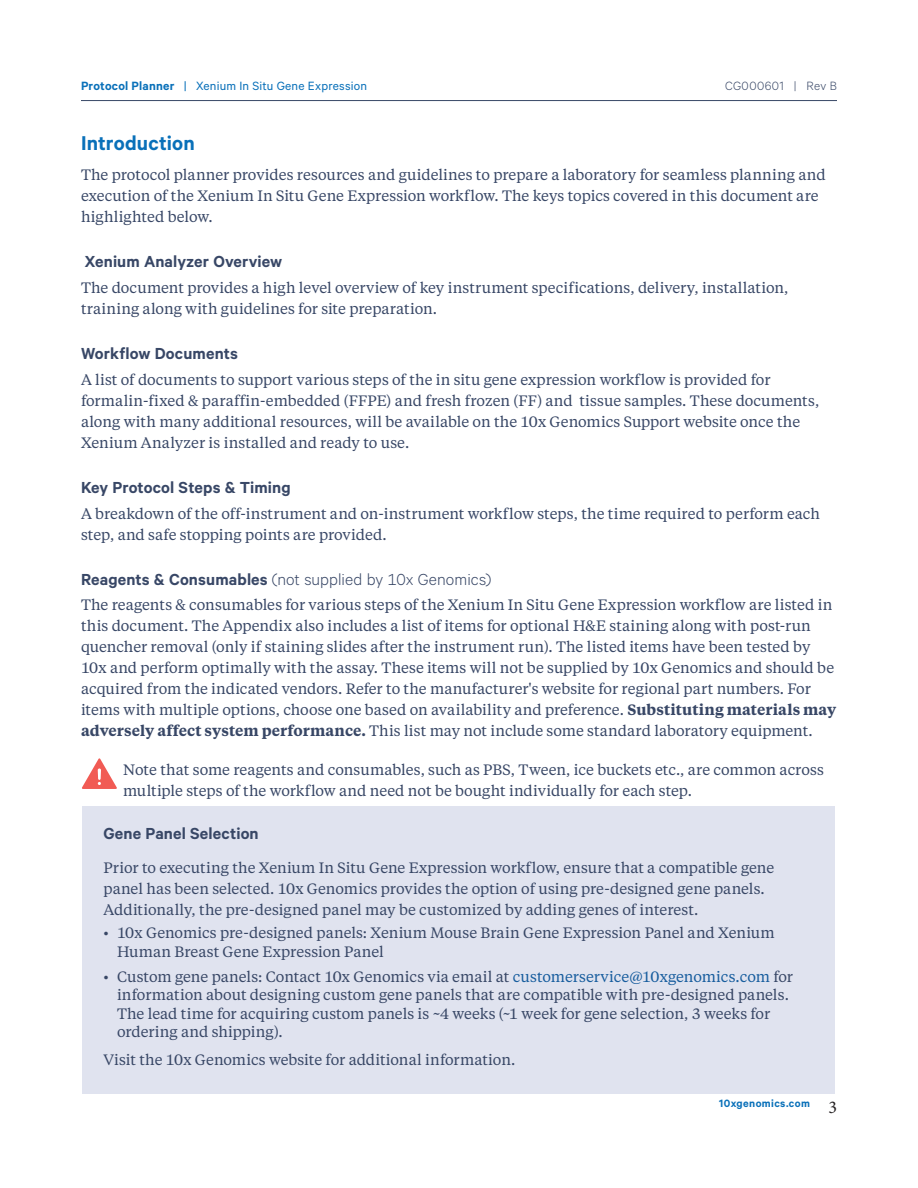
<style>
.page{position:relative;width:918px;height:1188px;background:#fff}
.page>*{position:absolute;margin:0;border:0;box-sizing:border-box;transform-origin:0 0}
.Section_Header{font:600 22.5px "Calibre";letter-spacing:.005em;color:#0970b9}
.Section_Subheader{font:600 18px "Calibre";letter-spacing:.005em;color:#384766}
.Section_Subheader-2{font:300 18px "Calibre";letter-spacing:.005em;color:#384766}
.t1{font:18px "Minion Pro";color:#231f20}
.Body_Copy{font:15px/21px "Tiempos Text";color:#384766}
.Section_Subheader-3{font:15px/21px "Tiempos Text";color:#384766}
.t2{font:13.5px "Calibre";letter-spacing:.015em;color:#0970b9}
.t3{font:300 13.5px "Calibre";letter-spacing:.03em;color:#384766}
.t4{font:600 12px "Calibre";letter-spacing:.035em;color:#0970b9}
.s1{font-weight:600}
.s2{color:#175d9e}
</style>
<div class="page">
<hr style="left:81px;top:100px;width:756px;height:1px;background:#384766">
<svg style="left:82px;top:758px;width:35px;height:31px"></svg>
<div style="left:82px;top:806px;width:754px;height:287px;background:#e0e3ef"></div>
<p class="t2" style="left:81px;top:78px;width:288px"><span class="s1">Protocol Planner</span> | Xenium In Situ Gene Expression</p>
<p class="t3" style="left:725px;top:78px;width:113px">CG000601 | Rev B</p>
<p class="Section_Header" style="left:81px;top:129px;width:115px">Introduction</p>
<p class="Body_Copy" style="left:81px;top:164px;width:746px">The protocol planner provides resources and guidelines to prepare a laboratory for seamless planning and execution of the Xenium In Situ Gene Expression workflow. The keys topics covered in this document are highlighted below.</p>
<p class="Section_Subheader" style="left:85px;top:251px;width:199px">Xenium Analyzer Overview</p>
<p class="Body_Copy" style="left:81px;top:276px;width:709px">The document provides a high level overview of key instrument specifications, delivery, installation, training along with guidelines for site preparation.</p>
<p class="Section_Subheader" style="left:81px;top:343px;width:159px">Workflow Documents</p>
<p class="Body_Copy" style="left:81px;top:368px;width:740px">A list of documents to support various steps of the in situ gene expression workflow is provided for formalin-fixed &amp; paraffin-embedded (FFPE) and fresh frozen (FF) and tissue samples. These documents, along with many additional resources, will be available on the 10x Genomics Support website once the Xenium Analyzer is installed and ready to use.</p>
<p class="Section_Subheader" style="left:81px;top:477px;width:211px">Key Protocol Steps &amp; Timing</p>
<p class="Body_Copy" style="left:81px;top:502px;width:740px">A breakdown of the off-instrument and on-instrument workflow steps, the time required to perform each step, and safe stopping points are provided.</p>
<p class="Section_Subheader-2" style="left:81px;top:569px;width:412px"><span class="s1">Reagents &amp; Consumables</span> (not supplied by 10x Genomics)</p>
<p class="Body_Copy" style="left:81px;top:594px;width:757px">The reagents &amp; consumables for various steps of the Xenium In Situ Gene Expression workflow are listed in this document. The Appendix also includes a list of items for optional H&amp;E staining along with post-run quencher removal (only if staining slides after the instrument run). The listed items have been tested by 10x and perform optimally with the assay. These items will not be supplied by 10x Genomics and should be acquired from the indicated vendors. Refer to the manufacturer's website for regional part numbers. For items with multiple options, choose one based on availability and preference. <span class="s1">Substituting materials may adversely affect system performance.</span> This list may not include some standard laboratory equipment.</p>
<p class="Body_Copy" style="left:123px;top:759px;width:702px">Note that some reagents and consumables, such as PBS, Tween, ice buckets etc., are common across multiple steps of the workflow and need not be bought individually for each step.</p>
<p class="Section_Subheader" style="left:104px;top:822px;width:157px">Gene Panel Selection</p>
<p class="Section_Subheader-3" style="left:104px;top:857px;width:672px">Prior to executing the Xenium In Situ Gene Expression workflow, ensure that a compatible gene panel has been selected. 10x Genomics provides the option of using pre-designed gene panels.<br>Additionally, the pre-designed panel may be customized by adding genes of interest.</p>
<p class="Body_Copy" style="left:117px;top:923px;width:659px;line-height:18.3px;text-indent:-14px">• 10x Genomics pre-designed panels: Xenium Mouse Brain Gene Expression Panel and Xenium<br>Human Breast Gene Expression Panel</p>
<p class="Body_Copy" style="left:117px;top:967px;width:678px;line-height:18.3px;text-indent:-14px">• Custom gene panels: Contact 10x Genomics via email at <span class="s2">customerservice@10xgenomics.com</span> for information about designing custom gene panels that are compatible with pre-designed panels.<br>The lead time for acquiring custom panels is ~4 weeks (~1 week for gene selection, 3 weeks for ordering and shipping).</p>
<p class="Body_Copy" style="left:104px;top:1048px;width:413px">Visit the 10x Genomics website for additional information.</p>
<p class="t4" style="left:719px;top:1096px;width:92px">10xgenomics.com</p>
<p class="t1" style="left:828px;top:1095px;width:10px">3</p>
</div>
